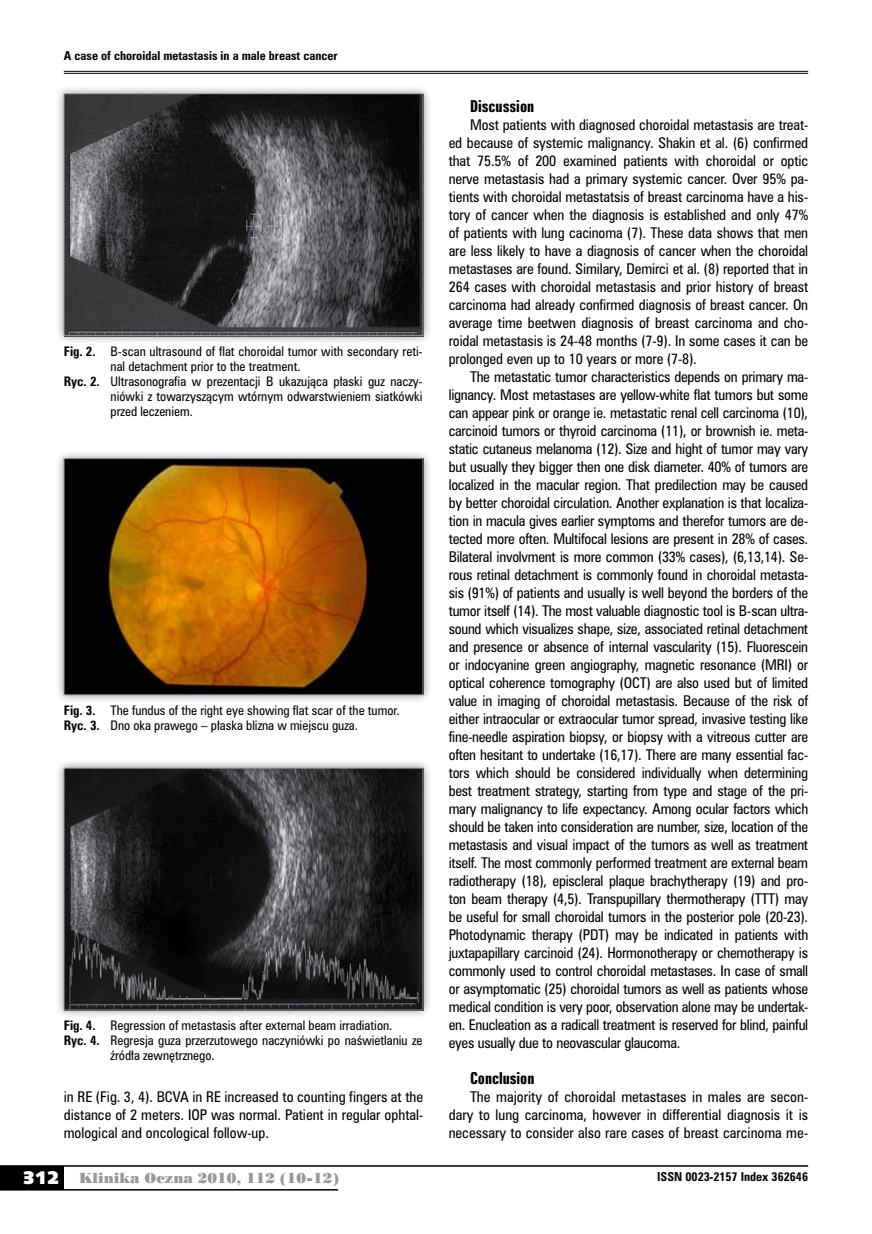
<style>
.page{position:relative;width:872px;height:1234px;background:#fff}
.page>*{position:absolute;margin:0;border:0;box-sizing:border-box;transform-origin:0 0}
.t1{font:15px "Zurich Bd X Cn PL";color:#000}
.t2{font:13.5px/18px "Zurich Cn PL";letter-spacing:-.005em;color:#000;text-align:justify}
.t3{font:13.5px "Poster Bodoni PL";color:#98989c}
.t4{font:12px/15px "Zurich Cn PL";color:#000}
.t5{font:700 11.25px "Zurich Cn PL";color:#000}
.s1{font-weight:700}
.s2{font-family:"Humanst 531 U Blk PL";font-size:18px;color:#fff}
</style>
<div class="page">
<div style="left:0;top:1165px;width:64px;height:24px;background:#000"></div>
<hr style="left:0;top:1164px;width:808px;height:2px;background:#000">
<hr style="left:0;top:1188px;width:338px;height:2px;background:#000">
<hr style="left:64px;top:71px;width:744px;height:1px;background:#000">
<hr style="left:64px;top:73px;width:744px;height:1px;background:#000">
<div style="left:54px;top:84px;width:378px;height:260px;background:#000;opacity:.45"></div>
<img style="left:66px;top:95px;width:355px;height:239px">
<div style="left:64px;top:93px;width:359px;height:243px;border:1px solid #98989c"></div>
<div style="left:54px;top:449px;width:378px;height:254px;background:#000;opacity:.45"></div>
<img style="left:66px;top:460px;width:355px;height:233px">
<div style="left:64px;top:458px;width:359px;height:237px;border:1px solid #98989c"></div>
<div style="left:54px;top:758px;width:378px;height:260px;background:#000;opacity:.45"></div>
<img style="left:66px;top:769px;width:355px;height:239px">
<div style="left:64px;top:767px;width:359px;height:243px;border:1px solid #98989c"></div>
<p class="t5" style="left:64px;top:48px;width:275px">A case of choroidal metastasis in a male breast cancer</p>
<p class="t4" style="left:64px;top:343px;width:360px"><span class="s1">Fig. 2.</span> B-scan ultrasound of flat choroidal tumor with secondary reti-</p>
<p class="t4" style="left:111px;top:358px;width:191px">nal detachment prior to the treatment.</p>
<p class="t4" style="left:64px;top:373px;width:360px"><span class="s1">Ryc. 2.</span> Ultrasonografia w prezentacji B ukazująca płaski guz naczy-</p>
<p class="t4" style="left:111px;top:388px;width:313px">niówki z towarzyszącym wtórnym odwarstwieniem siatkówki</p>
<p class="t4" style="left:111px;top:403px;width:84px">przed leczeniem.</p>
<p class="t4" style="left:64px;top:702px;width:337px"><span class="s1">Fig. 3.</span> The fundus of the right eye showing flat scar of the tumor.<br><span class="s1">Ryc. 3.</span> Dno oka prawego – płaska blizna w miejscu guza.</p>
<p class="t4" style="left:64px;top:1017px;width:330px"><span class="s1">Fig. 4.</span> Regression of metastasis after external beam irradiation.</p>
<p class="t4" style="left:64px;top:1032px;width:360px"><span class="s1">Ryc. 4.</span> Regresja guza przerzutowego naczyniówki po naświetlaniu ze</p>
<p class="t4" style="left:111px;top:1047px;width:106px">źródła zewnętrznego.</p>
<p class="t2" style="left:64px;top:1087px;width:361px">in RE (Fig. 3, 4). BCVA in RE increased to counting fingers at the distance of 2 meters. IOP was normal. Patient in regular ophtal&shy;mological and oncological follow-up.</p>
<p class="t1" style="left:470px;top:96px;width:66px">Discussion</p>
<p class="t2" style="left:449px;top:115px;width:361px;text-indent:21px">Most patients with diagnosed choroidal metastasis are treat&shy;ed because of systemic malignancy. Shakin et al. (6) confirmed that 75.5% of 200 examined patients with choroidal or optic nerve metastasis had a primary systemic cancer. Over 95% pa&shy;tients with choroidal metastatsis of breast carcinoma have a his&shy;tory of cancer when the diagnosis is established and only 47% of patients with lung cacinoma (7). These data shows that men are less likely to have a diagnosis of cancer when the choroidal metastases are found. Similary, Demirci et al. (8) reported that in 264 cases with choroidal metastasis and prior history of breast carcinoma had already confirmed diagnosis of breast cancer. On average time beetwen diagnosis of breast carcinoma and cho&shy;roidal metastasis is 24-48 months (7-9). In some cases it can be prolonged even up to 10 years or more (7-8).</p>
<p class="t2" style="left:449px;top:367px;width:361px;text-indent:21px">The metastatic tumor characteristics depends on primary ma&shy;lignancy. Most metastases are yellow-white flat tumors but some can appear pink or orange ie. metastatic renal cell carcinoma (10), carcinoid tumors or thyroid carcinoma (11), or brownish ie. meta&shy;static cutaneus melanoma (12). Size and hight of tumor may vary but usually they bigger then one disk diameter. 40% of tumors are localized in the macular region. That predilection may be caused by better choroidal circulation. Another explanation is that localiza&shy;tion in macula gives earlier symptoms and therefor tumors are de&shy;tected more often. Multifocal lesions are present in 28% of cases.<br>Bilateral involvment is more common (33% cases), (6,13,14). Se&shy;rous retinal detachment is commonly found in choroidal metasta&shy;sis (91%) of patients and usually is well beyond the borders of the tumor itself (14). The most valuable diagnostic tool is B-scan ultra&shy;sound which visualizes shape, size, associated retinal detachment and presence or absence of internal vascularity (15). Fluorescein or indocyanine green angiography, magnetic resonance (MRI) or optical coherence tomography (OCT) are also used but of limited value in imaging of choroidal metastasis. Because of the risk of either intraocular or extraocular tumor spread, invasive testing like fine-needle aspiration biopsy, or biopsy with a vitreous cutter are often hesitant to undertake (16,17). There are many essential fac&shy;tors which should be considered individually when determining best treatment strategy, starting from type and stage of the pri&shy;mary malignancy to life expectancy. Among ocular factors which should be taken into consideration are number, size, location of the metastasis and visual impact of the tumors as well as treatment itself. The most commonly performed treatment are external beam radiotherapy (18), episcleral plaque brachytherapy (19) and pro&shy;ton beam therapy (4,5). Transpupillary thermotherapy (TTT) may be useful for small choroidal tumors in the posterior pole (20-23).<br>Photodynamic therapy (PDT) may be indicated in patients with juxtapapillary carcinoid (24). Hormonotherapy or chemotherapy is commonly used to control choroidal metastases. In case of small or asymptomatic (25) choroidal tumors as well as patients whose medical condition is very poor, observation alone may be undertak&shy;en. Enucleation as a radicall treatment is reserved for blind, painful eyes usually due to neovascular glaucoma.</p>
<p class="t1" style="left:470px;top:1068px;width:66px">Conclusion</p>
<p class="t2" style="left:449px;top:1087px;width:361px;text-indent:21px">The majority of choroidal metastases in males are secon&shy;dary to lung carcinoma, however in differential diagnosis it is necessary to consider also rare cases of breast carcinoma me-</p>
<p class="t3" style="left:23px;top:1168px;width:318px"><span class="s2">312</span> Klinika Oczna 2010, 112 (10-12)</p>
<p class="t5" style="left:657px;top:1168px;width:152px">ISSN 0023-2157 Index 362646</p>
</div>
